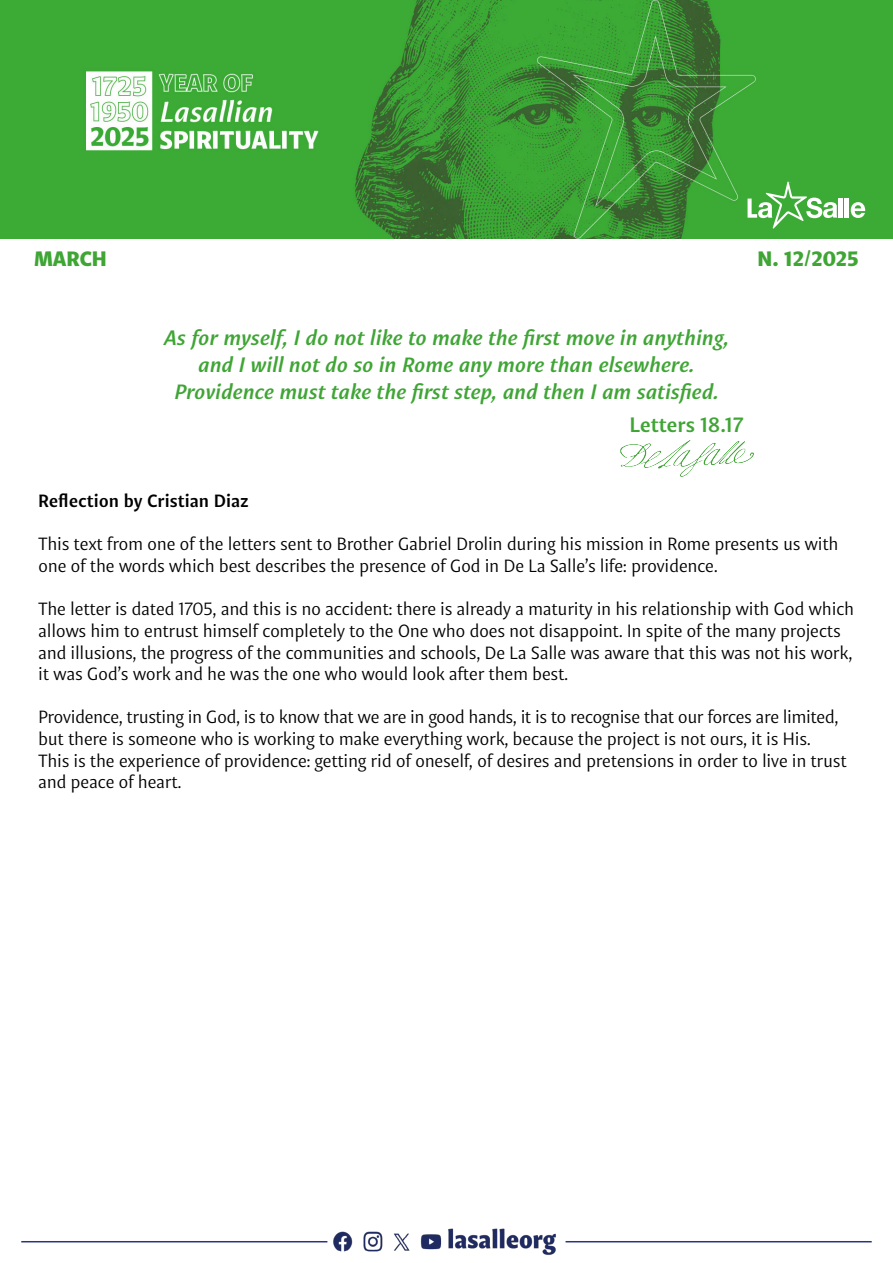
<style>
.page{position:relative;width:893px;height:1263px;background:#fff}
.page>*{position:absolute;margin:0;border:0;box-sizing:border-box;transform-origin:0 0}
.t1{font:italic 700 21px/27px "Indivisa Text Sans";color:#3fa535;text-align:center}
.t2{font:900 21px "Indivisa Text Sans";letter-spacing:-.015em;color:#3fa535}
.t3{font:700 21px "Indivisa Text Sans";letter-spacing:-.005em;color:#3fa535}
.t4{font:18px/21.6px "Indivisa Text Sans";letter-spacing:-.025em;color:#000}
.t5{font:700 18px "Indivisa Text Sans";color:#000}
</style>
<div class="page">
<img style="left:0;top:0;width:893px;height:238px">
<img style="left:334px;top:1228px;width:222px;height:27px">
<hr style="left:566px;top:1241px;width:306px;height:1px;background:#283583">
<hr style="left:21px;top:1241px;width:306px;height:1px;background:#283583">
<hr style="left:839px;top:199px;width:4px;height:19px;background:#fff">
<hr style="left:845px;top:199px;width:4px;height:19px;background:#fff">
<svg style="left:851px;top:202px;width:14px;height:16px"></svg>
<svg style="left:747px;top:182px;width:90px;height:47px;background:#65bc60"></svg>
<img style="left:620px;top:440px;width:133px;height:37px">
<p class="t2" style="left:34px;top:240px;width:74px">MARCH</p>
<p class="t2" style="left:758px;top:240px;width:103px">N. 12/2025</p>
<p class="t1" style="left:164px;top:323px;width:567px">As for myself, I do not like to make the first move in anything, and I will not do so in Rome any more than elsewhere.<br>Providence must take the first step, and then I am satisfied.</p>
<p class="t3" style="left:629px;top:407px;width:116px">Letters 18.17</p>
<p class="t5" style="left:38px;top:486px;width:212px">Reflection by Cristian Diaz</p>
<p class="t4" style="left:38px;top:532px;width:802px">This text from one of the letters sent to Brother Gabriel Drolin during his mission in Rome presents us with one of the words which best describes the presence of God in De La Salle’s life: providence.</p>
<p class="t4" style="left:38px;top:597px;width:818px">The letter is dated 1705, and this is no accident: there is already a maturity in his relationship with God which allows him to entrust himself completely to the One who does not disappoint. In spite of the many projects and illusions, the progress of the communities and schools, De La Salle was aware that this was not his work, it was God’s work and he was the one who would look after them best.</p>
<p class="t4" style="left:38px;top:705px;width:810px">Providence, trusting in God, is to know that we are in good hands, it is to recognise that our forces are limited, but there is someone who is working to make everything work, because the project is not ours, it is His.<br>This is the experience of providence: getting rid of oneself, of desires and pretensions in order to live in trust and peace of heart.</p>
</div>
